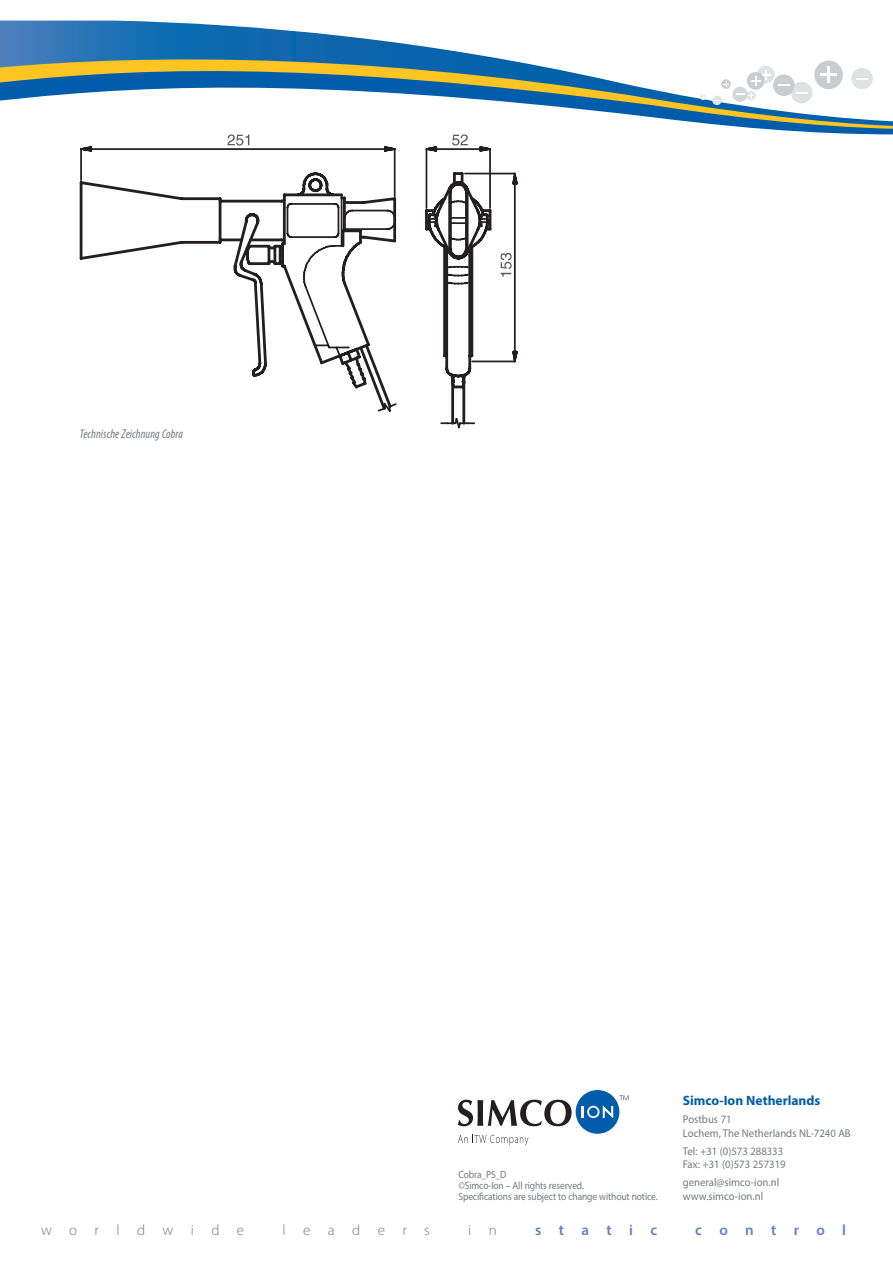
<style>
.page{position:relative;width:893px;height:1263px;background:#fff}
.page>*{position:absolute;margin:0;border:0;box-sizing:border-box;transform-origin:0 0}
.t1{font:300 15px "Myriad Pro";letter-spacing:1.16em;color:#76787b}
.t2{font:600 15px "Myriad Pro";letter-spacing:1.16em;color:#5d83c2}
.t3{font:700 13.5px "Myriad Pro";color:#015dab}
.t4{font:italic condensed 12.75px "Myriad Pro";letter-spacing:.01em;color:#76787b;scale:.95 1}
.t5{font:11.25px/13.5px "Myriad Pro";color:#76787b;scale:.95 1}
.t6{font:10.5px/11.2px "Myriad Pro";letter-spacing:-.01em;color:#76787b;scale:.9 1}
</style>
<div class="page">
<svg style="left:766px;top:129px;width:127px;height:6px"></svg>
<svg style="left:0;top:21px;width:893px;height:106px"></svg>
<div style="left:746px;top:91px;width:10px;height:9px;background:#e1e2e4;border-radius:50%"></div>
<div style="left:791px;top:82px;width:21px;height:21px;background:#e0e1e3;border-radius:50%"></div>
<svg style="left:796px;top:92px;width:11px;height:2px"></svg>
<div style="left:757px;top:66px;width:18px;height:18px;background:#e1e2e4;border-radius:50%"></div>
<div style="left:712px;top:96px;width:10px;height:9px;background:#e1e2e4;border-radius:50%"></div>
<div style="left:732px;top:87px;width:16px;height:15px;background:#d5d6d8;border-radius:50%"></div>
<div style="left:747px;top:72px;width:17px;height:18px;background:#cbccce;border-radius:50%"></div>
<div style="left:773px;top:74px;width:22px;height:22px;background:#cbccce;border-radius:50%"></div>
<div style="left:814px;top:61px;width:29px;height:28px;background:#cbccce;border-radius:50%"></div>
<div style="left:851px;top:68px;width:22px;height:21px;background:#e0e1e3;border-radius:50%"></div>
<svg style="left:736px;top:93px;width:18px;height:5px"></svg>
<svg style="left:778px;top:85px;width:12px;height:1px"></svg>
<svg style="left:856px;top:78px;width:12px;height:2px"></svg>
<svg style="left:751px;top:70px;width:20px;height:16px"></svg>
<svg style="left:821px;top:67px;width:16px;height:16px"></svg>
<svg style="left:721px;top:79px;width:10px;height:10px"></svg>
<svg style="left:724px;top:82px;width:5px;height:5px"></svg>
<svg style="left:700px;top:94px;width:6px;height:6px"></svg>
<svg style="left:619px;top:1095px;width:9px;height:5px"></svg>
<div style="left:576px;top:1090px;width:43px;height:44px;background:#015dab;border-radius:50%"></div>
<svg style="left:582px;top:1105px;width:31px;height:13px"></svg>
<svg style="left:458px;top:1100px;width:114px;height:26px"></svg>
<svg style="left:458px;top:1135px;width:70px;height:10px"></svg>
<svg style="left:80px;top:146px;width:147px;height:30px"></svg>
<svg style="left:79px;top:176px;width:148px;height:84px"></svg>
<svg style="left:227px;top:134px;width:291px;height:295px"></svg>
<p class="t4" style="left:80px;top:426px;width:110px">Technische Zeichnung Cobra</p>
<p class="t6" style="left:458px;top:1168px;width:223px">Cobra_PS_D<br>©Simco-Ion – All rights reserved.<br>Specifications are subject to change without notice.</p>
<p class="t3" style="left:683px;top:1092px;width:139px">Simco-Ion Netherlands</p>
<p class="t5" style="left:683px;top:1112px;width:178px">Postbus 71<br>Lochem, The Netherlands NL-7240 AB</p>
<p class="t5" style="left:683px;top:1144px;width:110px">Tel: +31 (0)573 288333<br>Fax: +31 (0)573 257319</p>
<p class="t5" style="left:683px;top:1176px;width:103px">general@simco-ion.nl www.simco-ion.nl</p>
<h1 class="t1" style="left:41px;top:1221px;width:205px">worldwide</h1>
<h1 class="t1" style="left:283px;top:1221px;width:149px">leaders</h1>
<h1 class="t1" style="left:468px;top:1221px;width:30px">i n</h1>
<h1 class="t2" style="left:535px;top:1221px;width:123px">static</h1>
<h1 class="t2" style="left:695px;top:1221px;width:152px">control</h1>
</div>
